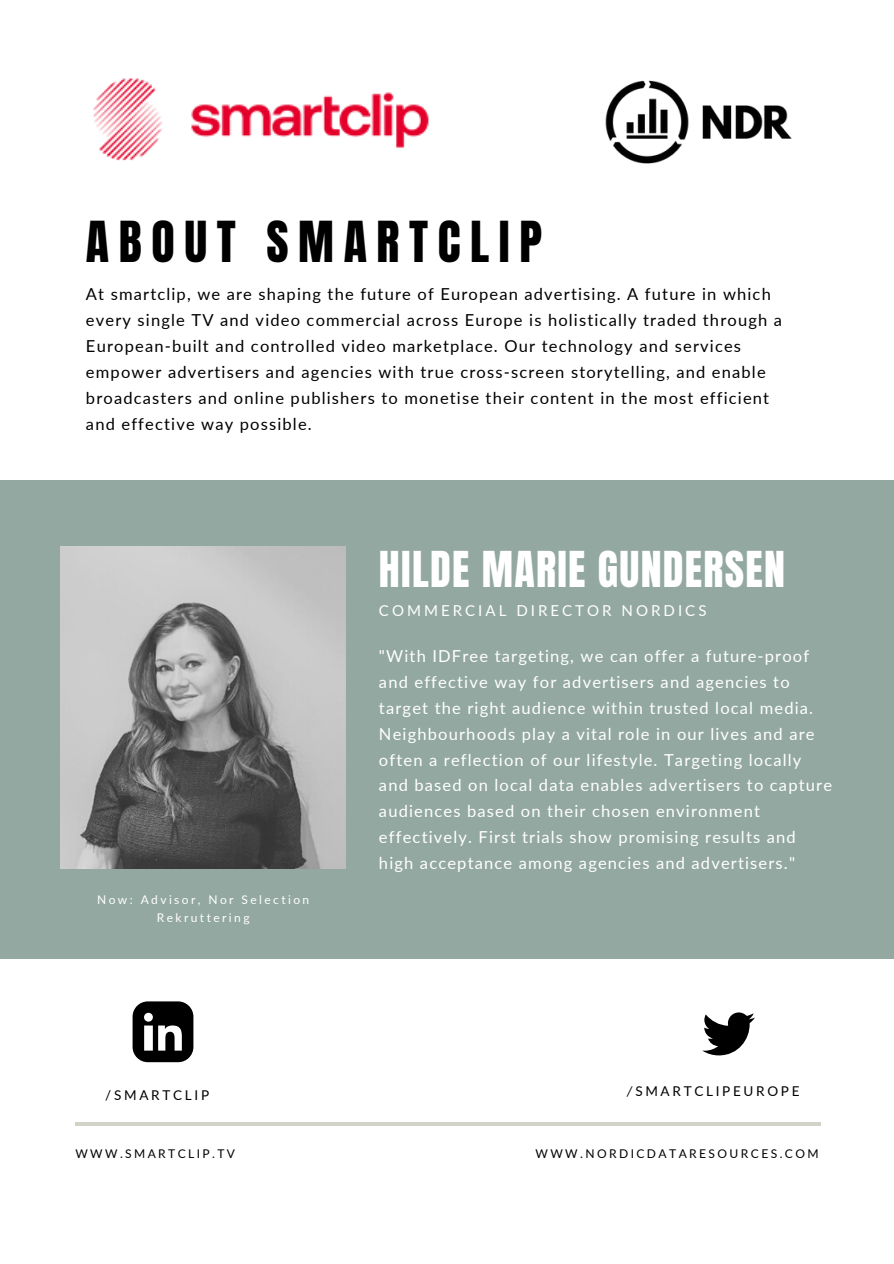
<style>
.page{position:relative;width:894px;height:1264px;background:#fff}
.page>*{position:absolute;margin:0;border:0;box-sizing:border-box;transform-origin:0 0}
.t1{font:48px "Anton";letter-spacing:.2em;color:#000}
.t2{font:42px "Anton";letter-spacing:.03em;color:#fff}
.t3{font:16.5px/26px "Lato";letter-spacing:.07em;color:#fff}
.t4{font:16.5px/26px "Lato";letter-spacing:.07em;color:#000}
.t5{font:15px "Lato";letter-spacing:.2em;color:#fff}
.t6{font:13.5px "Lato";letter-spacing:.2em;color:#000}
.t7{font:12px "Lato";letter-spacing:.2em;color:#000}
.t8{font:12px/18px "Lato";letter-spacing:.2em;color:#fff;text-align:center}
.s1{font-style:italic}
</style>
<div class="page">
<div style="left:0;top:480px;width:893px;height:478px;background:#93a8a1"></div>
<img style="left:61px;top:546px;width:284px;height:322px">
<svg style="left:702px;top:1012px;width:52px;height:43px"></svg>
<hr style="left:75px;top:1122px;width:744px;height:4px;background:#d0d3c5">
<svg style="left:132px;top:1001px;width:61px;height:61px"></svg>
<img style="left:93px;top:78px;width:336px;height:83px">
<img style="left:605px;top:80px;width:187px;height:84px">
<p class="t1" style="left:86px;top:208px;width:457px">ABOUT SMARTCLIP</p>
<p class="t4" style="left:86px;top:280px;width:697px">At smartclip, we are shaping the future of European advertising. A future in which every single TV and video commercial across Europe is holistically traded through a European-built and controlled video marketplace. Our technology and services empower advertisers and agencies with true cross-screen storytelling, and enable broadcasters and online publishers to monetise their content in the most efficient and effective way possible.</p>
<p class="t2" style="left:379px;top:539px;width:407px">HILDE MARIE GUNDERSEN</p>
<p class="t5" style="left:379px;top:601px;width:329px">COMMERCIAL DIRECTOR NORDICS</p>
<p class="t8" style="left:97px;top:890px;width:213px">Now: Advisor, Nor Selection<br>Rekruttering</p>
<p class="t3" style="left:379px;top:642px;width:454px">"With IDFree targeting, we can offer a future-proof and effective way for advertisers and agencies to target the right audience within trusted local media.<br>Neighbourhoods play a vital role in our lives and are often a reflection of our lifestyle. Targeting locally and based on local data enables advertisers to capture audiences based on their chosen environment effectively. First trials show promising results and high acceptance among agencies and advertisers."</p>
<p class="t6" style="left:105px;top:1086px;width:105px">/SMARTCLIP</p>
<p class="t6" style="left:626px;top:1082px;width:174px"><span class="s1">/</span>SMARTCLIPEUROPE</p>
<p class="t7" style="left:75px;top:1146px;width:161px">WWW.SMARTCLIP.TV</p>
<p class="t7" style="left:535px;top:1146px;width:285px">WWW.NORDICDATARESOURCES.COM</p>
</div>
